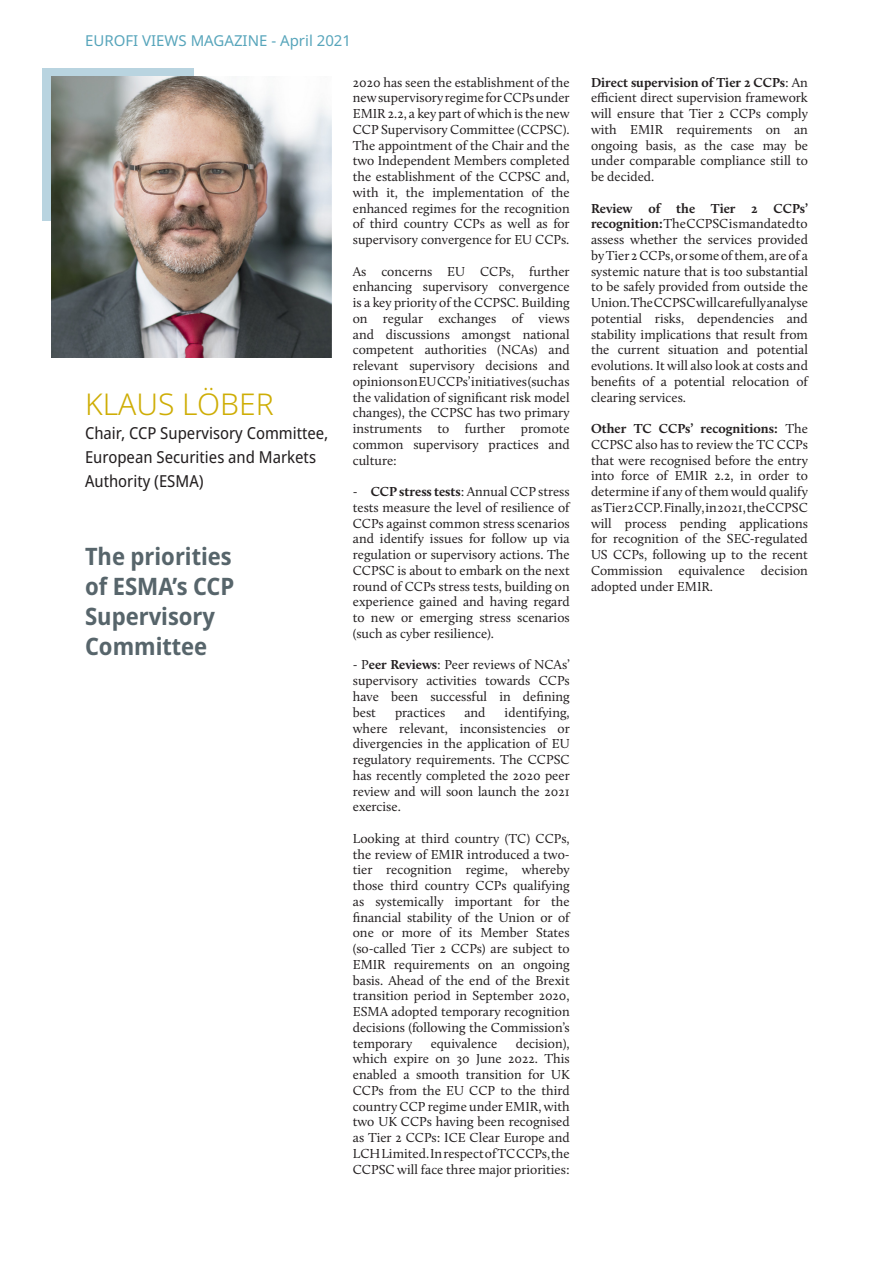
<style>
.page{position:relative;width:893px;height:1263px;background:#fff}
.page>*{position:absolute;margin:0;border:0;box-sizing:border-box;transform-origin:0 0}
.Style_Firstname_Last{font:300 30px "Noto Sans";color:#cead05}
.Style_Titre{font:700 semi-condensed 24px/30px "Noto Sans";color:#57656b}
.Style_Function_Organ{font:semi-condensed 16.5px/24px "Noto Sans";color:#231f20}
.t1{font:15px "Noto Sans";color:#57a5bb}
.Style_Note{font:13.5px/15.8px "Calluna";color:#231f20;text-align:justify}
.s1{font-weight:700}
</style>
<div class="page">
<div style="left:43px;top:68px;width:151px;height:152px;background:#b9d4e0"></div>
<img style="left:51px;top:77px;width:280px;height:280px">
<p class="t1" style="left:85px;top:30px;width:268px">EUROFI VIEWS MAGAZINE - April 2021</p>
<p class="Style_Firstname_Last" style="left:85px;top:383px;width:190px">KLAUS LÖBER</p>
<p class="Style_Function_Organ" style="left:85px;top:421px;width:245px">Chair, CCP Supervisory Committee,</p>
<p class="Style_Function_Organ" style="left:85px;top:445px;width:233px">European Securities and Markets<br>Authority (ESMA)</p>
<p class="Style_Titre" style="left:85px;top:541px;width:151px">The priorities of ESMA’s CCP<br>Supervisory<br>Committee</p>
<p class="Style_Note" style="left:353px;top:74px;width:218px">2020 has seen the establishment of the new supervisory regime for CCPs under EMIR 2.2, a key part of which is the new CCP Supervisory Committee (CCPSC).<br>The appointment of the Chair and the two Independent Members completed the establishment of the CCPSC and, with it, the implementation of the enhanced regimes for the recognition of third country CCPs as well as for supervisory convergence for EU CCPs.</p>
<p class="Style_Note" style="left:353px;top:263px;width:218px">As concerns EU CCPs, further enhancing supervisory convergence is a key priority of the CCPSC. Building on regular exchanges of views and discussions amongst national competent authorities (NCAs) and relevant supervisory decisions and opinions on EU CCPs’ initiatives (such as the validation of significant risk model changes), the CCPSC has two primary instruments to further promote common supervisory practices and culture:</p>
<p class="Style_Note" style="left:353px;top:484px;width:218px">- <span class="s1">CCP stress tests</span>: Annual CCP stress tests measure the level of resilience of CCPs against common stress scenarios and identify issues for follow up via regulation or supervisory actions. The CCPSC is about to embark on the next round of CCPs stress tests, building on experience gained and having regard to new or emerging stress scenarios (such as cyber resilience).</p>
<p class="Style_Note" style="left:353px;top:657px;width:218px">- P<span class="s1">eer Reviews</span>: Peer reviews of NCAs’ supervisory activities towards CCPs have been successful in defining best</p>
<p class="Style_Note" style="left:353px;top:704px;width:218px;text-indent:152px">identifying, where relevant, inconsistencies or divergencies in the application of EU regulatory requirements. The CCPSC has recently completed the 2020 peer review and will soon launch the 2021 exercise.</p>
<p class="Style_Note" style="left:353px;top:830px;width:218px">Looking at third country (TC) CCPs, the review of EMIR introduced a two&shy;tier recognition regime, whereby those third country CCPs qualifying as systemically important for the financial stability of the Union or of one or more of its Member States (so-called Tier 2 CCPs) are subject to EMIR requirements on an ongoing basis. Ahead of the end of the Brexit transition period in September 2020, ESMA adopted temporary recognition decisions (following the Commission’s temporary</p>
<p class="Style_Note" style="left:395px;top:704px;width:52px">practices</p>
<p class="Style_Note" style="left:464px;top:704px;width:23px">and</p>
<p class="Style_Note" style="left:353px;top:1035px;width:218px;text-indent:163px">decision), which expire on 30 June 2022. This enabled a smooth transition for UK CCPs from the EU CCP to the third country CCP regime under EMIR, with two UK CCPs having been recognised as Tier 2 CCPs: ICE Clear Europe and LCH Limited. In respect of TC CCPs, the CCPSC will face three major priorities:</p>
<p class="Style_Note" style="left:431px;top:1035px;width:68px">equivalence</p>
<p class="Style_Note" style="left:591px;top:74px;width:218px"><span class="s1">Direct supervision of Tier 2 CCPs</span>: An efficient direct supervision framework will ensure that Tier 2 CCPs comply with EMIR requirements on an ongoing basis, as the case may be under comparable compliance still to be decided.</p>
<p class="Style_Note" style="left:591px;top:200px;width:219px"><span class="s1">Review of the Tier 2 CCPs’ recognition:</span> The CCPSC is mandated to assess whether the services provided by Tier 2 CCPs, or some of them, are of a systemic nature that is too substantial to be safely provided from outside the Union. The CCPSC will carefully analyse potential risks, dependencies and stability implications that result from the current situation and potential evolutions. It will also look at costs and benefits of a potential relocation of clearing services.</p>
<p class="Style_Note" style="left:591px;top:421px;width:218px"><span class="s1">Other TC CCPs’ recognitions:</span> The CCPSC also has to review the TC CCPs that were recognised before the entry into force of EMIR 2.2, in order to determine if any of them would qualify as Tier 2 CCP. Finally, in 2021, the CCPSC will process pending applications for recognition of the SEC-regulated US CCPs, following up to the recent Commission equivalence decision adopted under EMIR.</p>
</div>
